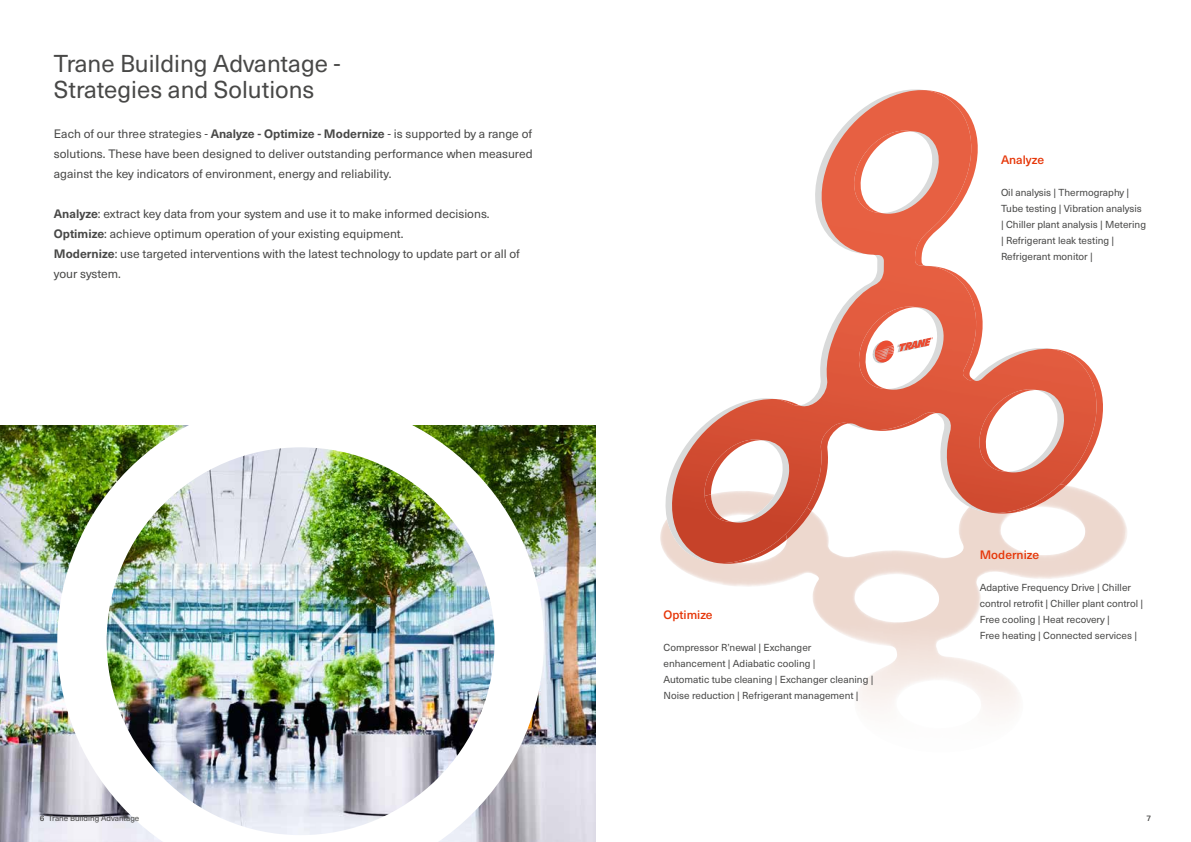
<style>
.page{position:relative;width:1191px;height:842px;background:#fff}
.page>*{position:absolute;margin:0;border:0;box-sizing:border-box;transform-origin:0 0}
.t1{font:24px/26px "Neue Haas Unica W1 G";color:#484847}
.t2{font:12px/20px "Neue Haas Unica W1 G";color:#484847;text-align:justify}
.t3{font:500 12px "Neue Haas Unica W1 G";color:#e63608}
.t4{font:10px/16px "Neue Haas Unica W1 G";color:#484847}
.t5{font:8px "Neue Haas Unica W1 G";color:#484847}
.t6{font:500 8px "Neue Haas Unica W1 G";color:#484847}
.s1{font-weight:700}
.s2{font-weight:500}
</style>
<div class="page">
<img style="left:0;top:425px;width:595px;height:417px">
<img style="left:57px;top:425px;width:487px;height:417px">
<img style="left:678px;top:502px;width:449px;height:210px">
<img style="left:1101px;top:390px;width:7px;height:122px">
<img style="left:662px;top:90px;width:439px;height:473px">
<svg style="left:872px;top:337px;width:61px;height:26px"></svg>
<h1 class="t1" style="left:54px;top:49px;width:288px">Trane Building Advantage -<br>Strategies and Solutions</h1>
<p class="t2" style="left:54px;top:123px;width:480px">Each of our three strategies - <span class="s1">Analyze - Optimize - Modernize</span> - is supported by a range of solutions. These have been designed to deliver outstanding performance when measured against the key indicators of environment, energy and reliability.</p>
<p class="t2" style="left:54px;top:203px;width:467px;text-align:left"><span class="s1">Analyze</span>: extract key data from your system and use it to make informed decisions.<br><span class="s1">Optimize</span>: achieve optimum operation of your existing equipment.<br><span class="s1">Modernize</span>: use targeted interventions with the latest technology to update part or all of your system.</p>
<p class="t3" style="left:1001px;top:151px;width:45px">Analyze</p>
<p class="t4" style="left:1001px;top:184px;width:147px">Oil analysis | Thermography |<br>Tube testing | Vibration analysis | Chiller plant analysis | Metering | Refrigerant leak testing |<br>Refrigerant monitor |</p>
<p class="t3" style="left:663px;top:606px;width:51px">Optimize</p>
<p class="t4" style="left:663px;top:639px;width:211px">Compressor R’newal | Exchanger enhancement | Adiabatic cooling |<br>Automatic tube cleaning | Exchanger cleaning | Noise reduction | Refrigerant management |</p>
<p class="t3" style="left:979px;top:545px;width:61px">Modernize</p>
<p class="t4" style="left:979px;top:578px;width:165px">Adaptive Frequency Drive | Chiller control retrofit | Chiller plant control | Free cooling | Heat recovery |<br>Free heating | Connected services |</p>
<p class="t5" style="left:40px;top:812px;width:101px"><span class="s2">6</span> Trane Building Advantage</p>
<p class="t6" style="left:1146px;top:812px;width:6px">7</p>
</div>
